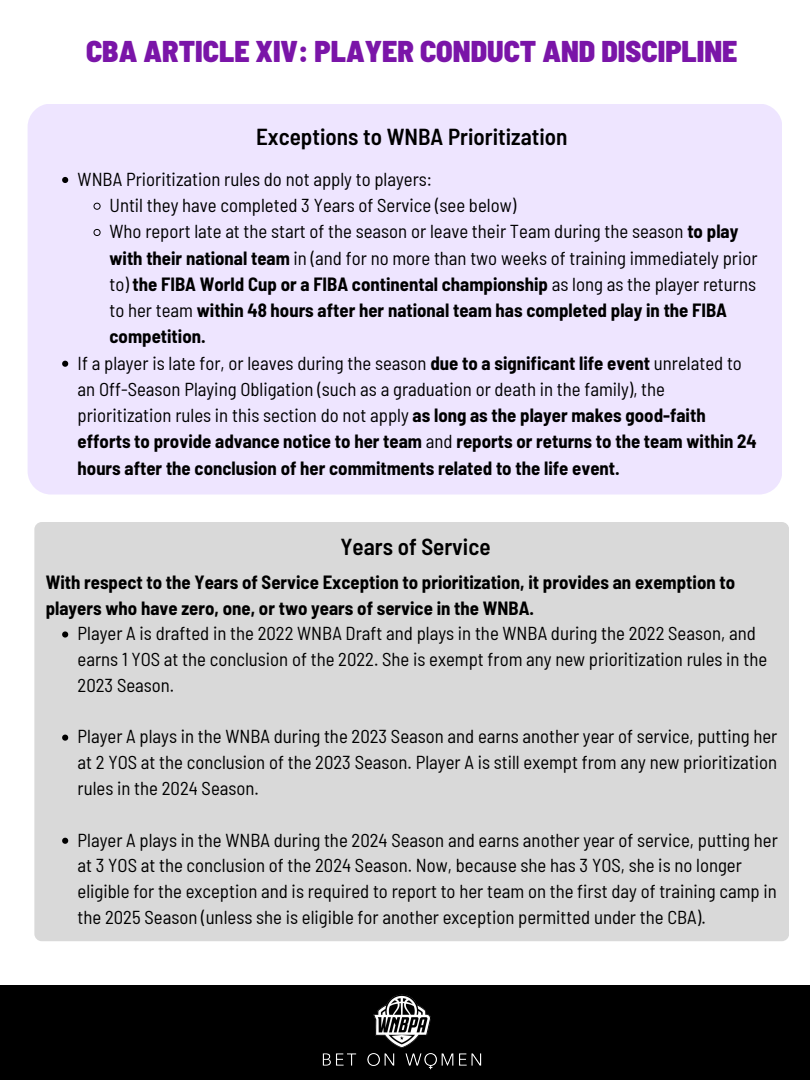
<style>
.page{position:relative;width:810px;height:1080px;background:#fff}
.page>*{position:absolute;margin:0;border:0;box-sizing:border-box;transform-origin:0 0}
.t1{font:900 semi-condensed 30px "Barlow";color:#7a15a8}
.t2{font:600 semi-condensed 23.12px "Barlow";color:#000}
.t3{font:semi-condensed 18.75px/25.8px "Barlow";color:#000}
.t4{font:700 semi-condensed 18.75px/26.2px "Barlow";color:#000}
.s1{font-weight:700}
.s2{font-weight:400}
</style>
<div class="page">
<div style="left:34px;top:522px;width:755px;height:419px;background:#d9d9d9;border-radius:7px"></div>
<svg style="left:62px;top:631px;width:6px;height:7px"></svg>
<svg style="left:62px;top:735px;width:6px;height:6px"></svg>
<svg style="left:62px;top:838px;width:6px;height:6px"></svg>
<div style="left:0;top:985px;width:810px;height:95px;background:#000"></div>
<img style="left:321px;top:991px;width:161px;height:81px">
<div style="left:28px;top:104px;width:754px;height:391px;background:#eee5ff;border-radius:23px"></div>
<svg style="left:62px;top:177px;width:6px;height:6px"></svg>
<svg style="left:93px;top:203px;width:8px;height:7px"></svg>
<svg style="left:93px;top:229px;width:8px;height:7px"></svg>
<svg style="left:62px;top:361px;width:6px;height:6px"></svg>
<p class="t1" style="left:86px;top:32px;width:653px">CBA ARTICLE XIV: PLAYER CONDUCT AND DISCIPLINE</p>
<p class="t2" style="left:256px;top:122px;width:313px">Exceptions to WNBA Prioritization</p>
<p class="t3" style="left:78px;top:165px;width:356px">WNBA Prioritization rules do not apply to players:</p>
<p class="t3" style="left:109px;top:192px;width:408px">Until they have completed 3 Years of Service (see below)</p>
<p class="t3" style="left:109px;top:218px;width:650px;line-height:26.2px">Who report late at the start of the season or leave their Team during the season <span class="s1">to play with their national team</span> in (and for no more than two weeks of training immediately prior to) <span class="s1">the FIBA World Cup or a FIBA continental championship</span> as long as the player returns to her team <span class="s1">within 48 hours after her national team has completed play in the FIBA competition.</span></p>
<p class="t4" style="left:78px;top:349px;width:681px"><span class="s2">If a player is late for, or leaves during the season</span> due to a significant life event <span class="s2">unrelated to an Off-Season Playing Obligation (such as a graduation or death in the family), the prioritization rules in this section do not apply</span> as long as the player makes good-faith efforts to provide advance notice to her team <span class="s2">and</span> reports or returns to the team within 24 hours after the conclusion of her commitments related to the life event.</p>
<p class="t2" style="left:340px;top:531px;width:152px">Years of Service</p>
<p class="t4" style="left:46px;top:568px;width:691px;line-height:25.8px">With respect to the Years of Service Exception to prioritization, it provides an exemption to players who have zero, one, or two years of service in the WNBA.</p>
<p class="t3" style="left:78px;top:620px;width:691px">Player A is drafted in the 2022 WNBA Draft and plays in the WNBA during the 2022 Season, and earns 1 YOS at the conclusion of the 2022. She is exempt from any new prioritization rules in the<br>2023 Season.</p>
<p class="t3" style="left:78px;top:723px;width:701px;text-align:justify">Player A plays in the WNBA during the 2023 Season and earns another year of service, putting her at 2 YOS at the conclusion of the 2023 Season. Player A is still exempt from any new prioritization rules in the 2024 Season.</p>
<p class="t3" style="left:78px;top:826px;width:702px">Player A plays in the WNBA during the 2024 Season and earns another year of service, putting her at 3 YOS at the conclusion of the 2024 Season. Now, because she has 3 YOS, she is no longer eligible for the exception and is required to report to her team on the first day of training camp in the 2025 Season (unless she is eligible for another exception permitted under the CBA).</p>
</div>
